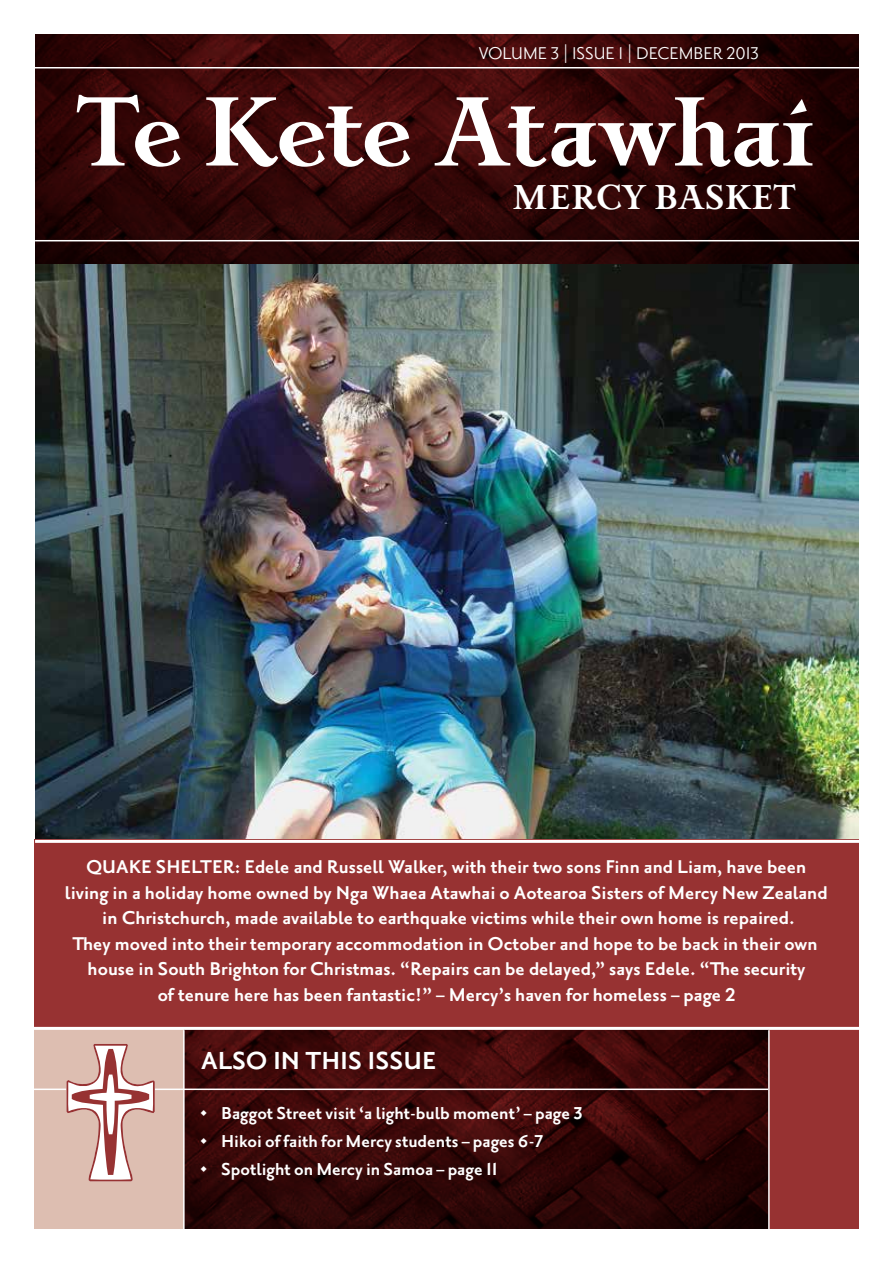
<style>
.page{position:relative;width:893px;height:1263px;background:#fff}
.page>*{position:absolute;margin:0;border:0;box-sizing:border-box;transform-origin:0 0}
.t1{font:700 120px "Priori Ser";letter-spacing:-.02em;color:#fff}
.t2{font:700 42.15px "Priori Ser";letter-spacing:-.01em;color:#fff}
.t3{font:700 30px "Priori San";color:#fff}
.t4{font:700 22.5px/25.5px "Priori San";color:#fff;text-align:center}
.t5{font:700 21px "Priori San";color:#fff}
.t6{font:20.7px "Priori San";color:#fff}
.s1{font-family:"Priori Ser Bold Alt";font-weight:400}
</style>
<div class="page">
<img style="left:35px;top:263px;width:824px;height:577px">
<img style="left:35px;top:34px;width:823px;height:99px">
<svg style="left:35px;top:133px;width:824px;height:130px;background:#2c0606"></svg>
<div style="left:34px;top:840px;width:825px;height:187px;background:#973232"></div>
<img style="left:185px;top:1030px;width:583px;height:85px">
<svg style="left:185px;top:1115px;width:583px;height:114px;background:#2e0606"></svg>
<div style="left:34px;top:1028px;width:149px;height:201px;background:#ddbeb1"></div>
<hr style="left:27px;top:67px;width:835px;height:1px;background:#fff">
<hr style="left:35px;top:240px;width:836px;height:1px;background:#fff">
<hr style="left:155px;top:1088px;width:613px;height:2px;background:#fff">
<hr style="left:31px;top:1088px;width:35px;height:2px;background:#fff">
<svg style="left:66px;top:1044px;width:89px;height:137px"></svg>
<div style="left:770px;top:1018px;width:89px;height:211px;background:#973232"></div>
<hr style="left:35px;top:840px;width:825px;height:3px;background:#fff">
<hr style="left:29px;top:1027px;width:831px;height:3px;background:#fff">
<p class="t6" style="left:479px;top:42px;width:282px">Volume 3 | Issue 1 | DECEM BER 2013</p>
<h1 class="t1" style="left:75px;top:69px;width:743px">T<span class="s1">eKe</span>t<span class="s1">e</span> Atawha<span class="s1">i</span></h1>
<h2 class="t2" style="left:511px;top:175px;width:278px">Mercy basket</h2>
<p class="t4" style="left:65px;top:854px;width:764px">QUAKE SHELTER: Edele and Russell Walker, with their two sons Finn and Liam, have been living in a holiday home owned by Nga Whaea Atawhai o Aotearoa Sisters of Mercy New Zealand in Christchurch, made available to earthquake victims while their own home is repaired.<br>They moved into their temporary accommodation in October and hope to be back in their own house in South Brighton for Christmas. “Repairs can be delayed,” says Edele. “The security<br>of tenure here has been fantastic!” – Mercy’s haven for homeless – page 2</p>
<h3 class="t3" style="left:201px;top:1045px;width:18px">also</h3>
<h3 class="t3" style="left:273px;top:1045px;width:119px">in this issue</h3>
<p class="t5" style="left:200px;top:1102px;width:384px">• Baggot Street visit ‘a light-bulb moment’ – page 3</p>
<p class="t5" style="left:200px;top:1130px;width:345px">• Hikoi of faith for Mercy students – pages 6-7</p>
<p class="t5" style="left:200px;top:1158px;width:299px">• Spotlight on Mercy in Samoa – page 11</p>
</div>
